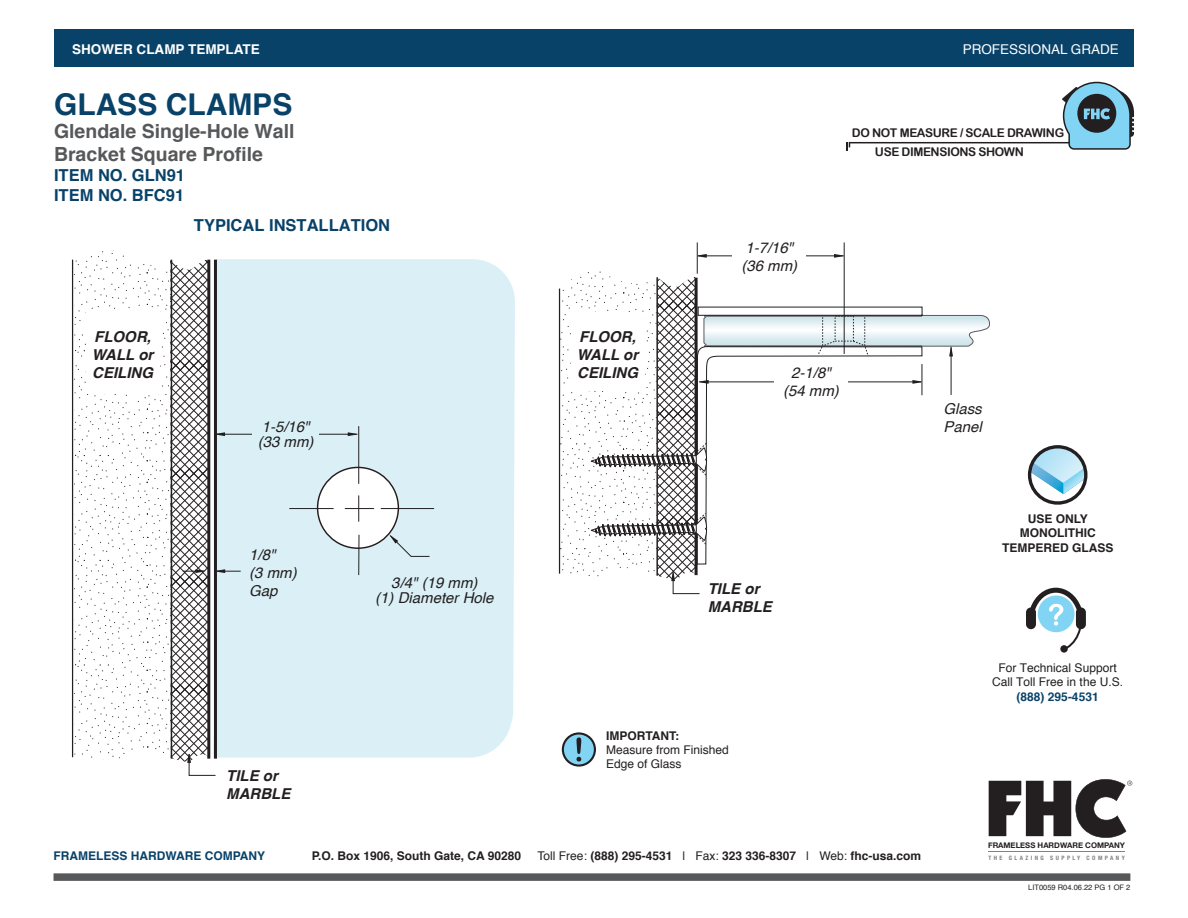
<style>
.page{position:relative;width:1188px;height:918px;background:#fff}
.page>*{position:absolute;margin:0;border:0;box-sizing:border-box;transform-origin:0 0}
.t1{font:700 30px "Helvetica";color:#094269}
.t2{font:700 19.5px/23.4px "Helvetica";color:#57585a}
.t3{font:700 16.5px "Helvetica";color:#094269}
.t4{font:italic 15px/18px "Helvetica";color:#231f20}
.t5{font:italic 700 15px/18px "Helvetica";color:#231f20}
.t6{font:700 13.5px "Helvetica";color:#fff}
.t7{font:13.5px "Helvetica";color:#fff}
.Bold_Body_Text{font:700 12px/14.4px "Helvetica";color:#231f20;text-align:center}
.t8{font:12px/14.4px "Helvetica";color:#231f20;text-align:center}
.t9{font:12px/19.8px "Arial Rounded MT Bold";letter-spacing:-.03em;color:#231f20}
.t10{font:700 12px "Helvetica";color:#094269}
.t11{font:700 7.8px "Helvetica Neue";color:#231f20}
.t12{font:7.5px "Helvetica";color:#231f20}
.t13{font:700 condensed 6px "Helvetica Neue";letter-spacing:.41em;color:#808285}
.s1{font-weight:400}
</style>
<div class="page">
<div style="left:54px;top:873px;width:1076px;height:8px;background:#57585a"></div>
<div style="left:54px;top:29px;width:1080px;height:38px;background:#094269"></div>
<hr style="left:989px;top:851px;width:136px;height:1px;background:#808285">
<svg style="left:989px;top:779px;width:143px;height:59px"></svg>
<svg style="left:846px;top:81px;width:288px;height:70px"></svg>
<svg style="left:1026px;top:588px;width:60px;height:65px"></svg>
<svg style="left:1030px;top:447px;width:54px;height:47px"></svg>
<div style="left:1028px;top:445px;width:60px;height:60px;border:3px solid #231f20;border-radius:50%"></div>
<div style="left:241px;top:259px;width:274px;height:499px;background:#daf0f6"></div>
<hr style="left:559px;top:289px;width:1px;height:285px;background:#231f20">
<div style="left:317px;top:467px;width:82px;height:82px;background:#fff;border-radius:50%"></div>
<hr style="left:358px;top:535px;width:1px;height:40px;background:#231f20">
<svg style="left:345px;top:495px;width:29px;height:27px"></svg>
<svg style="left:74px;top:250px;width:95px;height:510px"></svg>
<hr style="left:216px;top:434px;width:141px;height:1px;background:#231f20">
<svg style="left:170px;top:259px;width:71px;height:517px"></svg>
<svg style="left:348px;top:432px;width:9px;height:4px"></svg>
<svg style="left:389px;top:534px;width:41px;height:23px"></svg>
<hr style="left:72px;top:260px;width:1px;height:497px;background:#231f20">
<hr style="left:844px;top:242px;width:1px;height:112px;background:#231f20">
<hr style="left:697px;top:242px;width:1px;height:32px;background:#231f20">
<hr style="left:289px;top:508px;width:45px;height:1px;background:#231f20">
<hr style="left:381px;top:508px;width:53px;height:1px;background:#231f20">
<hr style="left:358px;top:426px;width:1px;height:58px;background:#231f20">
<svg style="left:560px;top:254px;width:430px;height:340px"></svg>
<svg style="left:562px;top:732px;width:34px;height:35px"></svg>
<div style="left:252px;top:417px;width:67px;height:30px;background:#daf0f7"></div>
<div style="left:733px;top:236px;width:73px;height:41px;background:#fff"></div>
<div style="left:86px;top:309px;width:73px;height:85px;background:#fff"></div>
<div style="left:774px;top:361px;width:74px;height:41px;background:#fff"></div>
<div style="left:221px;top:763px;width:75px;height:36px;background:#fff"></div>
<div style="left:571px;top:312px;width:73px;height:79px;background:#fff"></div>
<div style="left:702px;top:576px;width:76px;height:36px;background:#fff"></div>
<p class="t6" style="left:72px;top:39px;width:189px">SHOWER CLAMP TEMPLATE</p>
<p class="t7" style="left:963px;top:39px;width:158px">PROFESSIONAL GRADE</p>
<p class="t1" style="left:54px;top:80px;width:240px">GLASS CLAMPS</p>
<p class="t2" style="left:54px;top:120px;width:242px">Glendale Single-Hole Wall<br>Bracket Square Profile</p>
<p class="t3" style="left:54px;top:162px;width:133px">ITEM NO. GLN91</p>
<p class="t3" style="left:54px;top:182px;width:132px">ITEM NO. BFC91</p>
<p class="t3" style="left:194px;top:212px;width:198px">TYPICAL INSTALLATION</p>
<p class="t5" style="left:92px;top:328px;width:63px">FLOOR,<br>WALL or<br>CEILING</p>
<p class="t4" style="left:258px;top:419px;width:57px;line-height:15px">1-5/16" (33 mm)</p>
<p class="t4" style="left:249px;top:546px;width:49px">1/8"<br>(3 mm)<br>Gap</p>
<p class="t4" style="left:391px;top:574px;width:88px">3/4" (19 mm)</p>
<p class="t4" style="left:375px;top:589px;width:120px">(1) Diameter Hole</p>
<p class="t5" style="left:226px;top:767px;width:66px">TILE or<br>MARBLE</p>
<p class="t9" style="left:875px;top:122px;width:191px;text-indent:-23px">DO NOT MEASURE / SCALE DRAWING<br>USE DIMENSIONS SHOWN</p>
<p class="t5" style="left:577px;top:328px;width:63px">FLOOR,<br>WALL or<br>CEILING</p>
<p class="t4" style="left:741px;top:239px;width:57px">1-7/16" (36 mm)</p>
<p class="t4" style="left:783px;top:364px;width:57px;text-align:center">2-1/8" (54 mm)</p>
<p class="t5" style="left:708px;top:579px;width:66px">TILE or<br>MARBLE</p>
<p class="Bold_Body_Text" style="left:606px;top:728px;width:75px">IMPORTANT:</p>
<p class="t8" style="left:606px;top:743px;width:124px;text-align:left">Measure from Finished<br>Edge of Glass</p>
<p class="t4" style="left:943px;top:400px;width:40px">Glass<br>Panel</p>
<p class="Bold_Body_Text" style="left:1002px;top:512px;width:113px">USE ONLY<br>MONOLITHIC<br>TEMPERED GLASS</p>
<p class="t8" style="left:992px;top:661px;width:132px">For Technical Support<br>Call Toll Free in the U.S.</p>
<p class="t10" style="left:1017px;top:687px;width:84px">(888) 295-4531</p>
<p class="t11" style="left:988px;top:839px;width:138px">FRAMELESS HARDWARE COMPANY</p>
<p class="t10" style="left:54px;top:846px;width:213px">FRAMELESS HARDWARE COMPANY</p>
<p class="Bold_Body_Text" style="left:312px;top:849px;width:211px">P.O. Box 1906, South Gate, CA 90280</p>
<p class="Bold_Body_Text" style="left:538px;top:849px;width:385px"><span class="s1">Toll Free:</span> (888) 295-4531 <span class="s1">| Fax:</span> 323 336-8307 <span class="s1">| Web:</span> fhc-usa.com</p>
<p class="t13" style="left:989px;top:853px;width:138px">THE GLAZING SUPPLY COMPANY</p>
<p class="t12" style="left:1028px;top:881px;width:104px">LIT0059 R04.06.22 PG 1 OF 2</p>
</div>
